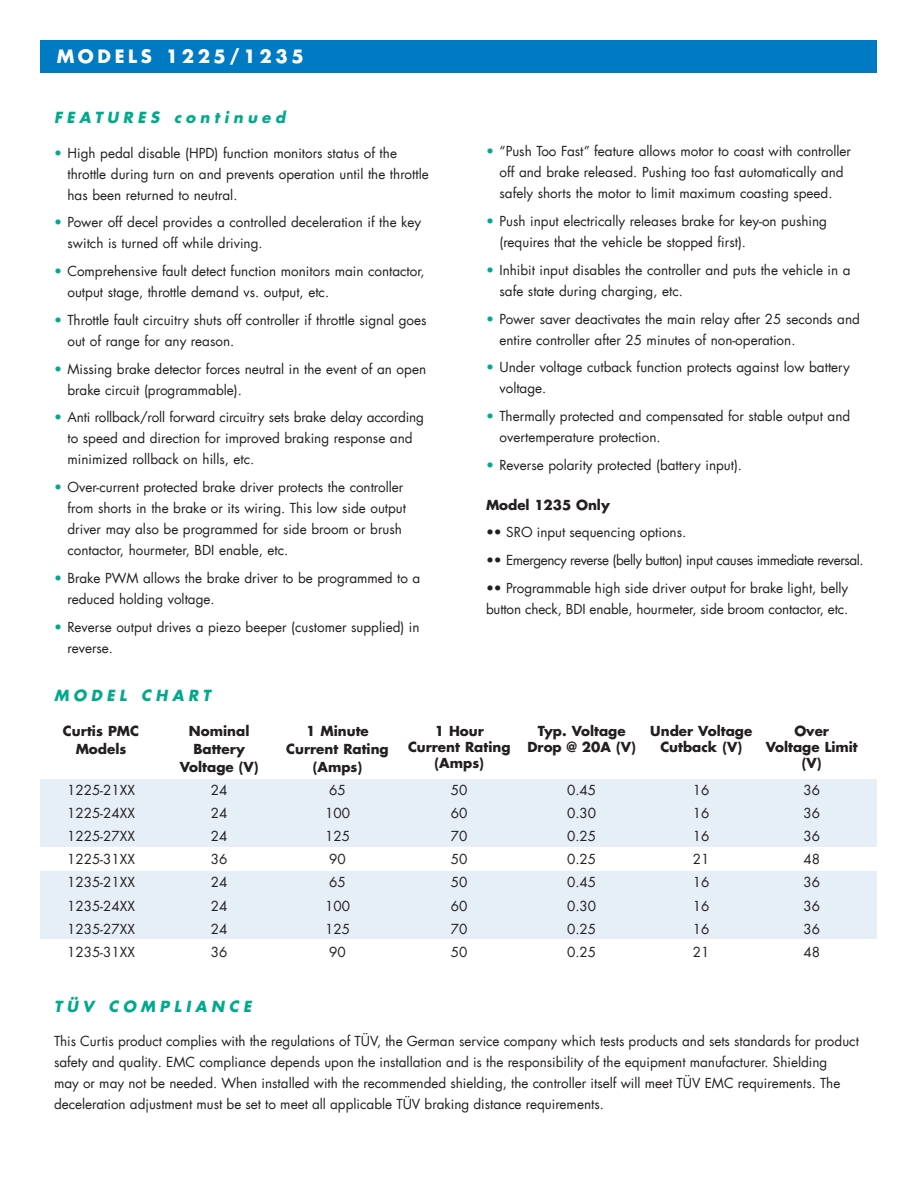
<style>
.page{position:relative;width:918px;height:1188px;background:#fff}
.page>*{position:absolute;margin:0;border:0;box-sizing:border-box;transform-origin:0 0}
.t1{font:700 18px "Futura Com";letter-spacing:.2em;color:#fff}
.Headers{font:italic 700 15px "Futura Com";letter-spacing:.295em;color:#00a98c}
.Bullet_Body_Copy{font:13.5px/21px "Futura Com";color:#231f20}
.Body_Copy{font:13.5px/21px "Futura Com";color:#231f20}
.Table_Body_Copy{font:13.5px "Futura Com";color:#231f20}
.Legal_Copy{font:700 13.5px/16.2px "Futura Com";color:#231f20;text-align:center}
.Table_Column_Headers{font:700 13.5px/18px "Futura Com";color:#231f20;text-align:center}
.Body_Copy-2{font:13.5px "Futura Com";letter-spacing:-.03em;color:#231f20}
.Body_Copy-3{font:700 13.5px "Futura Com";color:#231f20}
.s1{color:#00a98c}
</style>
<div class="page">
<div style="left:40px;top:40px;width:838px;height:33px;background:#007ac2"></div>
<div style="left:40px;top:779px;width:838px;height:67px;background:#e6eef8"></div>
<div style="left:40px;top:871px;width:838px;height:68px;background:#e6eef8"></div>
<p class="t1" style="left:57px;top:43px;width:249px">MODELS 1225/1235</p>
<p class="Headers" style="left:54px;top:106px;width:233px">FEATURES continued</p>
<p class="Bullet_Body_Copy" style="left:68px;top:142px;width:363px;text-indent:-14px"><span class="s1">•</span> High pedal disable (HPD) function monitors status of the throttle during turn on and prevents operation until the throttle has been returned to neutral.</p>
<p class="Bullet_Body_Copy" style="left:68px;top:212px;width:355px;text-indent:-14px"><span class="s1">•</span> Power off decel provides a controlled deceleration if the key switch is turned off while driving.</p>
<p class="Bullet_Body_Copy" style="left:68px;top:261px;width:359px;text-indent:-14px"><span class="s1">•</span> Comprehensive fault detect function monitors main contactor, output stage, throttle demand vs. output, etc.</p>
<p class="Bullet_Body_Copy" style="left:68px;top:309px;width:361px;text-indent:-14px"><span class="s1">•</span> Throttle fault circuitry shuts off controller if throttle signal goes out of range for any reason.</p>
<p class="Bullet_Body_Copy" style="left:68px;top:358px;width:360px;text-indent:-14px"><span class="s1">•</span> Missing brake detector forces neutral in the event of an open brake circuit (programmable).</p>
<p class="Bullet_Body_Copy" style="left:68px;top:407px;width:358px;text-indent:-14px"><span class="s1">•</span> Anti rollback/roll forward circuitry sets brake delay according to speed and direction for improved braking response and minimized rollback on hills, etc.</p>
<p class="Bullet_Body_Copy" style="left:68px;top:477px;width:340px;text-indent:-14px"><span class="s1">•</span> Over-current protected brake driver protects the controller from shorts in the brake or its wiring. This low side output driver may also be programmed for side broom or brush contactor, hourmeter, BDI enable, etc.</p>
<p class="Bullet_Body_Copy" style="left:68px;top:567px;width:354px;text-indent:-14px"><span class="s1">•</span> Brake PWM allows the brake driver to be programmed to a reduced holding voltage.</p>
<p class="Bullet_Body_Copy" style="left:68px;top:616px;width:354px;text-indent:-14px"><span class="s1">•</span> Reverse output drives a piezo beeper (customer supplied) in reverse.</p>
<p class="Headers" style="left:54px;top:684px;width:158px">MODEL CHART</p>
<p class="Bullet_Body_Copy" style="left:486px;top:141px;width:367px;text-align:center"><span class="s1">•</span> “Push Too Fast” feature allows motor to coast with controller off and brake released. Pushing too fast automatically and safely shorts the motor to limit maximum coasting speed.</p>
<p class="Bullet_Body_Copy" style="left:500px;top:211px;width:329px;text-indent:-14px"><span class="s1">•</span> Push input electrically releases brake for key-on pushing (requires that the vehicle be stopped first).</p>
<p class="Bullet_Body_Copy" style="left:500px;top:259px;width:353px;text-indent:-14px"><span class="s1">•</span> Inhibit input disables the controller and puts the vehicle in a safe state during charging, etc.</p>
<p class="Bullet_Body_Copy" style="left:500px;top:308px;width:362px;text-indent:-14px"><span class="s1">•</span> Power saver deactivates the main relay after 25 seconds and entire controller after 25 minutes of non-operation.</p>
<p class="Bullet_Body_Copy" style="left:500px;top:357px;width:352px;text-indent:-14px"><span class="s1">•</span> Under voltage cutback function protects against low battery voltage.</p>
<p class="Bullet_Body_Copy" style="left:500px;top:406px;width:352px;text-indent:-14px"><span class="s1">•</span> Thermally protected and compensated for stable output and overtemperature protection.</p>
<p class="Bullet_Body_Copy" style="left:486px;top:454px;width:258px"><span class="s1">•</span> Reverse polarity protected (battery input).</p>
<p class="Body_Copy-3" style="left:486px;top:494px;width:125px">Model 1235 Only</p>
<p class="Body_Copy" style="left:486px;top:522px;width:202px">•• SRO input sequencing options.</p>
<p class="Body_Copy-2" style="left:486px;top:551px;width:379px">•• Emergency reverse (belly button) input causes immediate reversal.</p>
<p class="Body_Copy" style="left:486px;top:577px;width:364px">•• Programmable high side driver output for brake light, belly button check, BDI enable, hourmeter, side broom contactor, etc.</p>
<p class="Table_Column_Headers" style="left:63px;top:721px;width:78px">Curtis PMC<br>Models</p>
<p class="Table_Column_Headers" style="left:180px;top:721px;width:80px">Nominal<br>Battery<br>Voltage (V)</p>
<p class="Table_Column_Headers" style="left:286px;top:721px;width:104px">1 Minute<br>Current Rating (Amps)</p>
<p class="Legal_Copy" style="left:408px;top:722px;width:104px">1 Hour<br>Current Rating (Amps)</p>
<p class="Legal_Copy" style="left:527px;top:722px;width:110px">Typ. Voltage<br>Drop @ 20A (V)</p>
<p class="Legal_Copy" style="left:650px;top:722px;width:104px">Under Voltage<br>Cutback (V)</p>
<p class="Legal_Copy" style="left:766px;top:722px;width:94px">Over<br>Voltage Limit (V)</p>
<p class="Table_Body_Copy" style="left:67px;top:781px;width:69px">1225-21XX</p>
<p class="Table_Body_Copy" style="left:211px;top:781px;width:18px">24</p>
<p class="Table_Body_Copy" style="left:329px;top:781px;width:18px">65</p>
<p class="Table_Body_Copy" style="left:451px;top:781px;width:18px">50</p>
<p class="Table_Body_Copy" style="left:567px;top:781px;width:31px">0.45</p>
<p class="Table_Body_Copy" style="left:693px;top:781px;width:18px">16</p>
<p class="Table_Body_Copy" style="left:803px;top:781px;width:18px">36</p>
<p class="Table_Body_Copy" style="left:67px;top:804px;width:69px">1225-24XX</p>
<p class="Table_Body_Copy" style="left:211px;top:804px;width:18px">24</p>
<p class="Table_Body_Copy" style="left:325px;top:804px;width:26px">100</p>
<p class="Table_Body_Copy" style="left:451px;top:804px;width:18px">60</p>
<p class="Table_Body_Copy" style="left:567px;top:804px;width:31px">0.30</p>
<p class="Table_Body_Copy" style="left:693px;top:804px;width:18px">16</p>
<p class="Table_Body_Copy" style="left:803px;top:804px;width:18px">36</p>
<p class="Table_Body_Copy" style="left:67px;top:827px;width:69px">1225-27XX</p>
<p class="Table_Body_Copy" style="left:211px;top:827px;width:18px">24</p>
<p class="Table_Body_Copy" style="left:325px;top:827px;width:26px">125</p>
<p class="Table_Body_Copy" style="left:451px;top:827px;width:18px">70</p>
<p class="Table_Body_Copy" style="left:567px;top:827px;width:31px">0.25</p>
<p class="Table_Body_Copy" style="left:693px;top:827px;width:18px">16</p>
<p class="Table_Body_Copy" style="left:803px;top:827px;width:18px">36</p>
<p class="Table_Body_Copy" style="left:67px;top:850px;width:69px">1225-31XX</p>
<p class="Table_Body_Copy" style="left:211px;top:850px;width:18px">36</p>
<p class="Table_Body_Copy" style="left:329px;top:850px;width:18px">90</p>
<p class="Table_Body_Copy" style="left:451px;top:850px;width:18px">50</p>
<p class="Table_Body_Copy" style="left:567px;top:850px;width:31px">0.25</p>
<p class="Table_Body_Copy" style="left:693px;top:850px;width:18px">21</p>
<p class="Table_Body_Copy" style="left:803px;top:850px;width:18px">48</p>
<p class="Table_Body_Copy" style="left:67px;top:873px;width:69px">1235-21XX</p>
<p class="Table_Body_Copy" style="left:211px;top:873px;width:18px">24</p>
<p class="Table_Body_Copy" style="left:329px;top:873px;width:18px">65</p>
<p class="Table_Body_Copy" style="left:451px;top:873px;width:18px">50</p>
<p class="Table_Body_Copy" style="left:567px;top:873px;width:31px">0.45</p>
<p class="Table_Body_Copy" style="left:693px;top:873px;width:18px">16</p>
<p class="Table_Body_Copy" style="left:803px;top:873px;width:18px">36</p>
<p class="Table_Body_Copy" style="left:67px;top:896px;width:69px">1235-24XX</p>
<p class="Table_Body_Copy" style="left:211px;top:896px;width:18px">24</p>
<p class="Table_Body_Copy" style="left:325px;top:896px;width:26px">100</p>
<p class="Table_Body_Copy" style="left:451px;top:896px;width:18px">60</p>
<p class="Table_Body_Copy" style="left:567px;top:896px;width:31px">0.30</p>
<p class="Table_Body_Copy" style="left:693px;top:896px;width:18px">16</p>
<p class="Table_Body_Copy" style="left:803px;top:896px;width:18px">36</p>
<p class="Table_Body_Copy" style="left:67px;top:920px;width:69px">1235-27XX</p>
<p class="Table_Body_Copy" style="left:211px;top:920px;width:18px">24</p>
<p class="Table_Body_Copy" style="left:325px;top:920px;width:26px">125</p>
<p class="Table_Body_Copy" style="left:451px;top:920px;width:18px">70</p>
<p class="Table_Body_Copy" style="left:567px;top:920px;width:31px">0.25</p>
<p class="Table_Body_Copy" style="left:693px;top:920px;width:18px">16</p>
<p class="Table_Body_Copy" style="left:803px;top:920px;width:18px">36</p>
<p class="Table_Body_Copy" style="left:67px;top:943px;width:69px">1235-31XX</p>
<p class="Table_Body_Copy" style="left:211px;top:943px;width:18px">36</p>
<p class="Table_Body_Copy" style="left:329px;top:943px;width:18px">90</p>
<p class="Table_Body_Copy" style="left:451px;top:943px;width:18px">50</p>
<p class="Table_Body_Copy" style="left:567px;top:943px;width:31px">0.25</p>
<p class="Table_Body_Copy" style="left:693px;top:943px;width:18px">21</p>
<p class="Table_Body_Copy" style="left:803px;top:943px;width:18px">48</p>
<p class="Headers" style="left:54px;top:995px;width:199px">TÜV COMPLIANCE</p>
<p class="Body_Copy" style="left:54px;top:1030px;width:806px">This Curtis product complies with the regulations of TÜV, the German service company which tests products and sets standards for product safety and quality. EMC compliance depends upon the installation and is the responsibility of the equipment manufacturer. Shielding<br>may or may not be needed. When installed with the recommended shielding, the controller itself will meet TÜV EMC requirements. The deceleration adjustment must be set to meet all applicable TÜV braking distance requirements.</p>
</div>
